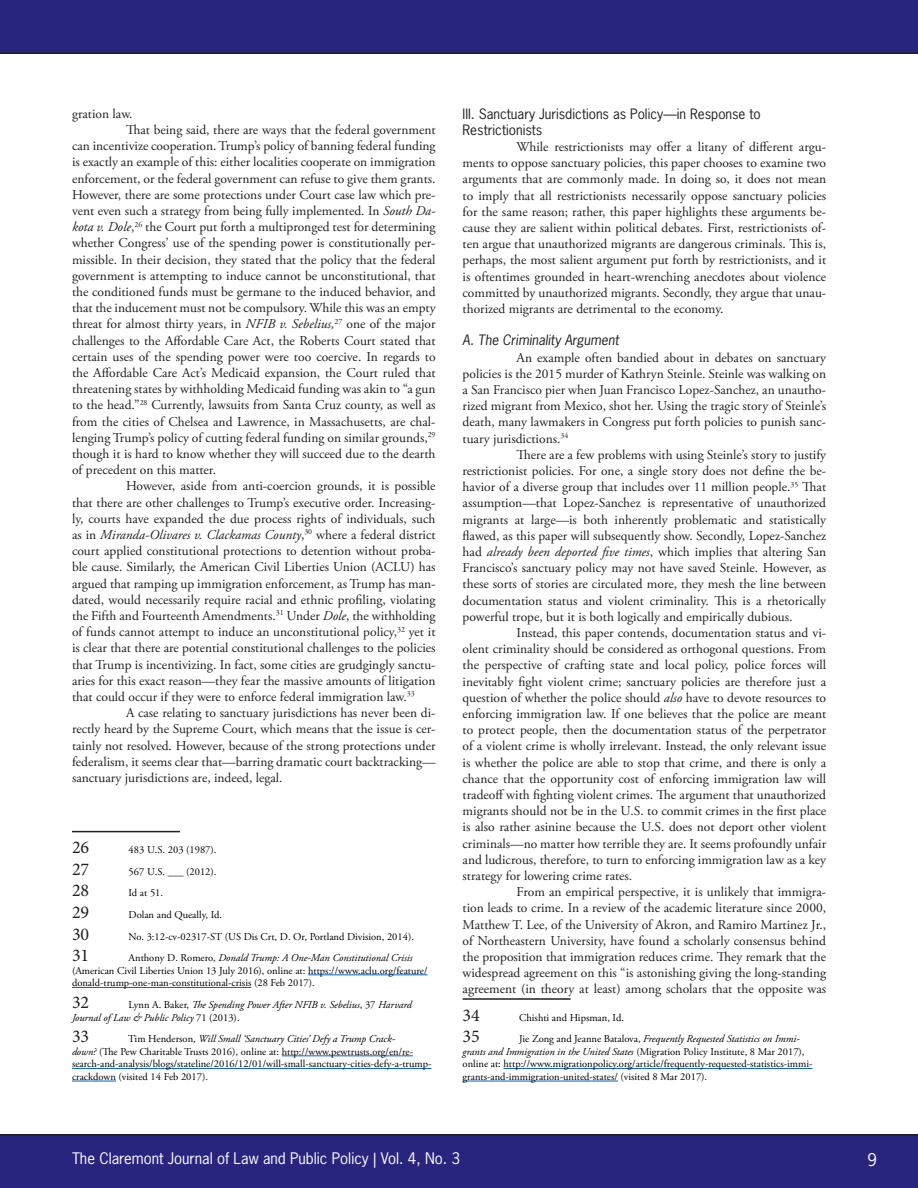
<style>
.page{position:relative;width:918px;height:1188px;background:#fff}
.page>*{position:absolute;margin:0;border:0;box-sizing:border-box;transform-origin:0 0}
.t1{font:18px "Minion Pro";color:#231f20}
.t2{font:16.5px "News Gothic Std";color:#fff}
.t3{font:15px "News Gothic Std";color:#fff}
.t4{font:13.5px/16.2px "Adobe Garamond Pro";color:#231f20;text-align:justify}
.t5{font:13.5px "News Gothic Std";color:#231f20}
.t6{font:italic 13.5px "News Gothic Std";color:#231f20}
.t7{font:10.5px/12.6px "Adobe Garamond Pro";color:#000}
.t8{font:italic 10.5px/12.6px "Adobe Garamond Pro";color:#000}
.s1{font-style:italic}
.s2{font-style:normal}
</style>
<div class="page">
<div style="left:0;top:0;width:918px;height:54px;background:#28257e"></div>
<div style="left:0;top:1134px;width:918px;height:54px;background:#28257e"></div>
<hr style="left:72px;top:831px;width:108px;height:1px;background:#231f20">
<hr style="left:308px;top:975px;width:120px;height:1px;background:#0563c1">
<hr style="left:72px;top:987px;width:179px;height:1px;background:#0563c1">
<hr style="left:282px;top:1056px;width:131px;height:1px;background:#0563c1">
<hr style="left:72px;top:1068px;width:360px;height:1px;background:#0563c1">
<hr style="left:72px;top:1081px;width:44px;height:1px;background:#0563c1">
<hr style="left:463px;top:998px;width:108px;height:2px;background:#231f20">
<hr style="left:504px;top:1068px;width:309px;height:1px;background:#0563c1">
<hr style="left:463px;top:1081px;width:155px;height:1px;background:#0563c1">
<p class="t4" style="left:72px;top:106px;width:62px">gration law.</p>
<p class="t4" style="left:72px;top:122px;width:365px;text-indent:54px">That being said, there are ways that the federal government can incentivize cooperation. Trump’s policy of banning federal funding is exactly an example of this: either localities cooperate on immigration enforcement, or the federal government can refuse to give them grants.<br>However, there are some protections under Court case law which pre&shy;vent even such a strategy from being fully implemented. In <span class="s1">South Da&shy;kota v. Dole</span>,<sup>26</sup> the Court put forth a multipronged test for determining whether Congress’ use of the spending power is constitutionally per&shy;missible. In their decision, they stated that the policy that the federal government is attempting to induce cannot be unconstitutional, that the conditioned funds must be germane to the induced behavior, and that the inducement must not be compulsory. While this was an empty threat for almost thirty years, in <span class="s1">NFIB v. Sebelius,</span><sup>27</sup> one of the major challenges to the Affordable Care Act, the Roberts Court stated that certain uses of the spending power were too coercive. In regards to the Affordable Care Act’s Medicaid expansion, the Court ruled that threatening states by withholding Medicaid funding was akin to “a gun to the head.”<sup>28</sup> Currently, lawsuits from Santa Cruz county, as well as from the cities of Chelsea and Lawrence, in Massachusetts, are chal&shy;lenging Trump’s policy of cutting federal funding on similar grounds,<sup>29 </sup>though it is hard to know whether they will succeed due to the dearth of precedent on this matter.</p>
<p class="t4" style="left:72px;top:478px;width:365px;text-indent:54px">However, aside from anti-coercion grounds, it is possible that there are other challenges to Trump’s executive order. Increasing&shy;ly, courts have expanded the due process rights of individuals, such as in <span class="s1">Miranda-Olivares v. Clackamas County</span>,<sup>30</sup> where a federal district court applied constitutional protections to detention without proba&shy;ble cause. Similarly, the American Civil Liberties Union (ACLU) has argued that ramping up immigration enforcement, as Trump has man&shy;dated, would necessarily require racial and ethnic profiling, violating the Fifth and Fourteenth Amendments.<sup>31</sup> Under <span class="s1">Dole</span>, the withholding of funds cannot attempt to induce an unconstitutional policy,<sup>32</sup> yet it is clear that there are potential constitutional challenges to the policies that Trump is incentivizing. In fact, some cities are grudgingly sanctu&shy;aries for this exact reason—they fear the massive amounts of litigation that could occur if they were to enforce federal immigration law.<sup>33</sup></p>
<p class="t4" style="left:72px;top:705px;width:365px;text-indent:54px">A case relating to sanctuary jurisdictions has never been di&shy;rectly heard by the Supreme Court, which means that the issue is cer&shy;tainly not resolved. However, because of the strong protections under federalism, it seems clear that—barring dramatic court backtracking— sanctuary jurisdictions are, indeed, legal.</p>
<p class="t1" style="left:72px;top:835px;width:19px">26</p>
<p class="t7" style="left:129px;top:844px;width:89px">483 U.S. 203 (1987).</p>
<p class="t1" style="left:72px;top:857px;width:19px">27</p>
<p class="t7" style="left:129px;top:866px;width:89px">567 U.S. ___ (2012).</p>
<p class="t1" style="left:72px;top:879px;width:19px">28</p>
<p class="t7" style="left:129px;top:887px;width:36px">Id at 51.</p>
<p class="t1" style="left:72px;top:900px;width:19px">29</p>
<p class="t7" style="left:129px;top:909px;width:95px">Dolan and Queally, Id.</p>
<p class="t1" style="left:72px;top:922px;width:19px">30</p>
<p class="t7" style="left:129px;top:930px;width:287px">No. 3:12-cv-02317-ST (US Dis Crt, D. Or, Portland Division, 2014).</p>
<p class="t1" style="left:72px;top:943px;width:19px">31</p>
<p class="t7" style="left:72px;top:952px;width:357px;text-indent:57px">Anthony D. Romero, <span class="s1">Donald Trump: A One-Man Constitutional Crisis </span>(American Civil Liberties Union 13 July 2016), online at: https://www.aclu.org/feature/ donald-trump-one-man-constitutional-crisis (28 Feb 2017).</p>
<p class="t1" style="left:72px;top:990px;width:19px">32</p>
<p class="t8" style="left:72px;top:999px;width:341px;text-indent:57px"><span class="s2">Lynn A. Baker,</span> The Spending Power After NFIB v. Sebelius<span class="s2">, 37</span> Harvard<br>Journal of Law &amp; Public Policy <span class="s2">71 (2013).</span></p>
<p class="t1" style="left:72px;top:1024px;width:19px">33</p>
<p class="t7" style="left:72px;top:1033px;width:361px;text-indent:56px">Tim Henderson, <span class="s1">Will Small ‘Sanctuary Cities’ Defy a Trump Crack-<br>down?</span> (The Pew Charitable Trusts 2016), online at: http://www.pewtrusts.org/en/re&shy;search-and-analysis/blogs/stateline/2016/12/01/will-small-sanctuary-cities-defy-a-trump&shy;crackdown (visited 14 Feb 2017).</p>
<p class="t5" style="left:463px;top:105px;width:300px">III. Sanctuary Jurisdictions as Policy—in Response to</p>
<p class="t5" style="left:463px;top:121px;width:81px">Restrictionists</p>
<p class="t4" style="left:463px;top:139px;width:365px;text-indent:54px">While restrictionists may offer a litany of different argu&shy;ments to oppose sanctuary policies, this paper chooses to examine two arguments that are commonly made. In doing so, it does not mean to imply that all restrictionists necessarily oppose sanctuary policies for the same reason; rather, this paper highlights these arguments be&shy;cause they are salient within political debates. First, restrictionists of&shy;ten argue that unauthorized migrants are dangerous criminals. This is, perhaps, the most salient argument put forth by restrictionists, and it is oftentimes grounded in heart-wrenching anecdotes about violence committed by unauthorized migrants. Secondly, they argue that unau&shy;thorized migrants are detrimental to the economy.</p>
<p class="t6" style="left:463px;top:332px;width:158px">A. The Criminality Argument</p>
<p class="t4" style="left:463px;top:350px;width:365px;text-indent:54px">An example often bandied about in debates on sanctuary policies is the 2015 murder of Kathryn Steinle. Steinle was walking on a San Francisco pier when Juan Francisco Lopez-Sanchez, an unautho&shy;rized migrant from Mexico, shot her. Using the tragic story of Steinle’s death, many lawmakers in Congress put forth policies to punish sanc&shy;tuary jurisdictions.<sup>34</sup></p>
<p class="t4" style="left:463px;top:447px;width:365px;text-indent:54px">There are a few problems with using Steinle’s story to justify restrictionist policies. For one, a single story does not define the be&shy;havior of a diverse group that includes over 11 million people.<sup>35</sup> That assumption—that Lopez-Sanchez is representative of unauthorized migrants at large—is both inherently problematic and statistically flawed, as this paper will subsequently show. Secondly, Lopez-Sanchez had <span class="s1">already been deported five times</span>, which implies that altering San Francisco’s sanctuary policy may not have saved Steinle. However, as these sorts of stories are circulated more, they mesh the line between documentation status and violent criminality. This is a rhetorically powerful trope, but it is both logically and empirically dubious.</p>
<p class="t4" style="left:463px;top:625px;width:365px;text-indent:54px">Instead, this paper contends, documentation status and vi&shy;olent criminality should be considered as orthogonal questions. From the perspective of crafting state and local policy, police forces will inevitably fight violent crime; sanctuary policies are therefore just a question of whether the police should <span class="s1">also</span> have to devote resources to enforcing immigration law. If one believes that the police are meant to protect people, then the documentation status of the perpetrator of a violent crime is wholly irrelevant. Instead, the only relevant issue is whether the police are able to stop that crime, and there is only a chance that the opportunity cost of enforcing immigration law will tradeoff with fighting violent crimes. The argument that unauthorized migrants should not be in the U.S. to commit crimes in the first place is also rather asinine because the U.S. does not deport other violent criminals—no matter how terrible they are. It seems profoundly unfair and ludicrous, therefore, to turn to enforcing immigration law as a key strategy for lowering crime rates.</p>
<p class="t4" style="left:463px;top:884px;width:365px;text-indent:54px">From an empirical perspective, it is unlikely that immigra&shy;tion leads to crime. In a review of the academic literature since 2000, Matthew T. Lee, of the University of Akron, and Ramiro Martinez Jr., of Northeastern University, have found a scholarly consensus behind the proposition that immigration reduces crime. They remark that the widespread agreement on this “is astonishing giving the long-standing agreement (in theory at least) among scholars that the opposite was</p>
<p class="t1" style="left:463px;top:1003px;width:19px">34</p>
<p class="t7" style="left:519px;top:1011px;width:106px">Chishti and Hipsman, Id.</p>
<p class="t1" style="left:463px;top:1024px;width:19px">35</p>
<p class="t7" style="left:463px;top:1033px;width:351px;text-indent:57px">Jie Zong and Jeanne Batalova, <span class="s1">Frequently Requested Statistics on Immi&shy;grants and Immigration in the United States</span> (Migration Policy Institute, 8 Mar 2017), online at: http://www.migrationpolicy.org/article/frequently-requested-statistics-immi&shy;grants-and-immigration-united-states/ (visited 8 Mar 2017).</p>
<p class="t3" style="left:72px;top:1148px;width:390px">The Claremont Journal of Law and Public Policy | Vol. 4, No. 3</p>
<p class="t2" style="left:867px;top:1149px;width:11px">9</p>
</div>
